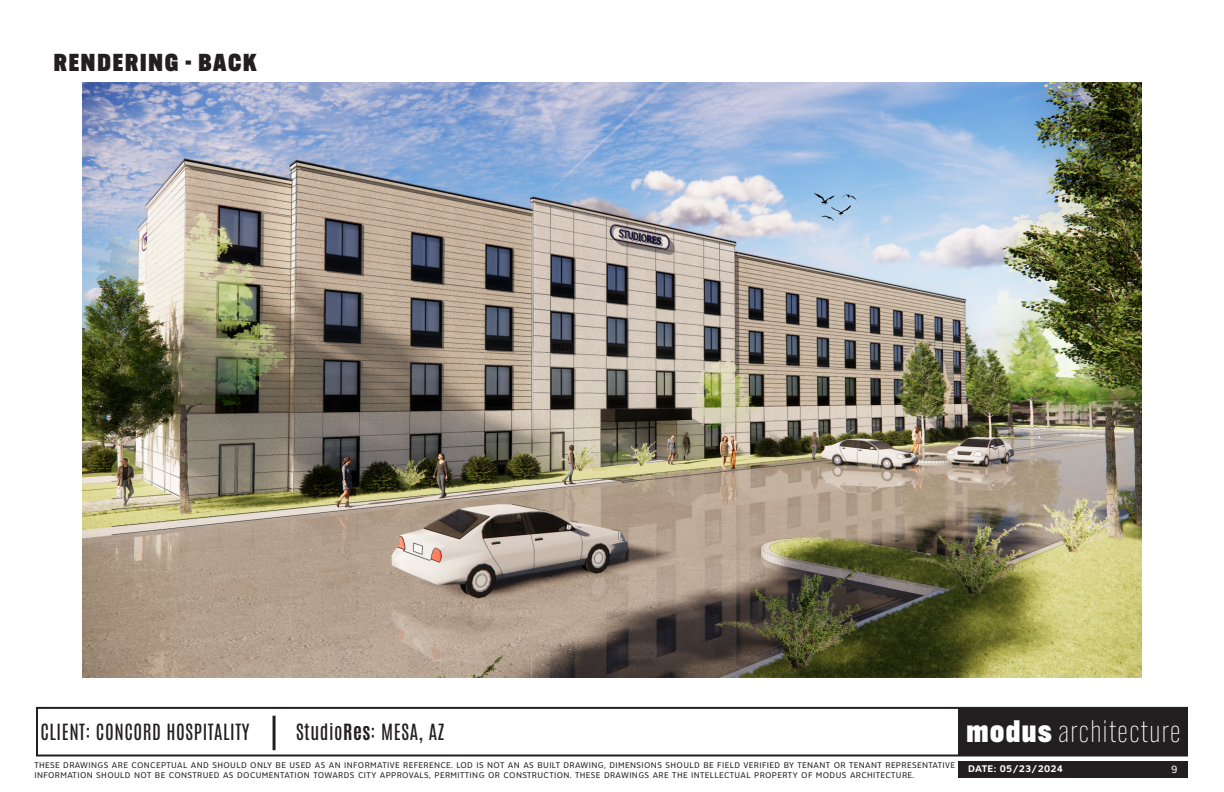
<style>
.page{position:relative;width:1224px;height:792px;background:#fff}
.page>*{position:absolute;margin:0;border:0;box-sizing:border-box;transform-origin:0 0}
.t1{font:300 30.4px "Alternate Gothic ATF";letter-spacing:.05em;color:#fff}
.t2{font:900 24px "Alternate Gothic ATF";letter-spacing:.08em;color:#231f20}
.t3{font:19px "Antonio";letter-spacing:.03em;color:#231f20}
.t4{font:11px "Clearview ATT";color:#fff}
.t5{font:700 10px "Clearview ATT";letter-spacing:.03em;color:#fff}
.t6{font:8.6px/10.3px "Clearview ATT";letter-spacing:.045em;color:#231f20}
.s1{font-weight:700}
.s2{font-weight:900}
</style>
<div class="page">
<div style="left:958px;top:762px;width:230px;height:16px;background:#231f20"></div>
<div style="left:958px;top:707px;width:230px;height:49px;background:#231f20"></div>
<div style="left:36px;top:707px;width:1152px;height:49px;border:2px solid #231f20"></div>
<hr style="left:273px;top:716px;width:3px;height:34px;background:#231f20">
<img style="left:83px;top:83px;width:1058px;height:595px">
<p class="t2" style="left:54px;top:48px;width:204px">RENDERING - BACK</p>
<h3 class="t3" style="left:40px;top:717px;width:211px">CLIENT: CONCORD HOSPITALITY</h3>
<h3 class="t3" style="left:296px;top:717px;width:150px">Studio<span class="s1">Res</span>: MESA, AZ</h3>
<h1 class="t1" style="left:966px;top:714px;width:216px"><span class="s2">modus</span> architecture</h1>
<p class="t6" style="left:34px;top:760px;width:922px">THESE DRAWINGS ARE CONCEPTUAL AND SHOULD ONLY BE USED AS AN INFORMATIVE REFERENCE. LOD IS NOT AN AS BUILT DRAWING, DIMENSIONS SHOULD BE FIELD VERIFIED BY TENANT OR TENANT REPRESENTATIVE<br>INFORMATION SHOULD NOT BE CONSTRUED AS DOCUMENTATION TOWARDS CITY APPROVALS, PERMITTING OR CONSTRUCTION. THESE DRAWINGS ARE THE INTELLECTUAL PROPERTY OF MODUS ARCHITECTURE.</p>
<p class="t5" style="left:968px;top:763px;width:96px">DATE: 05/23/2024</p>
<p class="t4" style="left:1171px;top:763px;width:8px">9</p>
</div>
